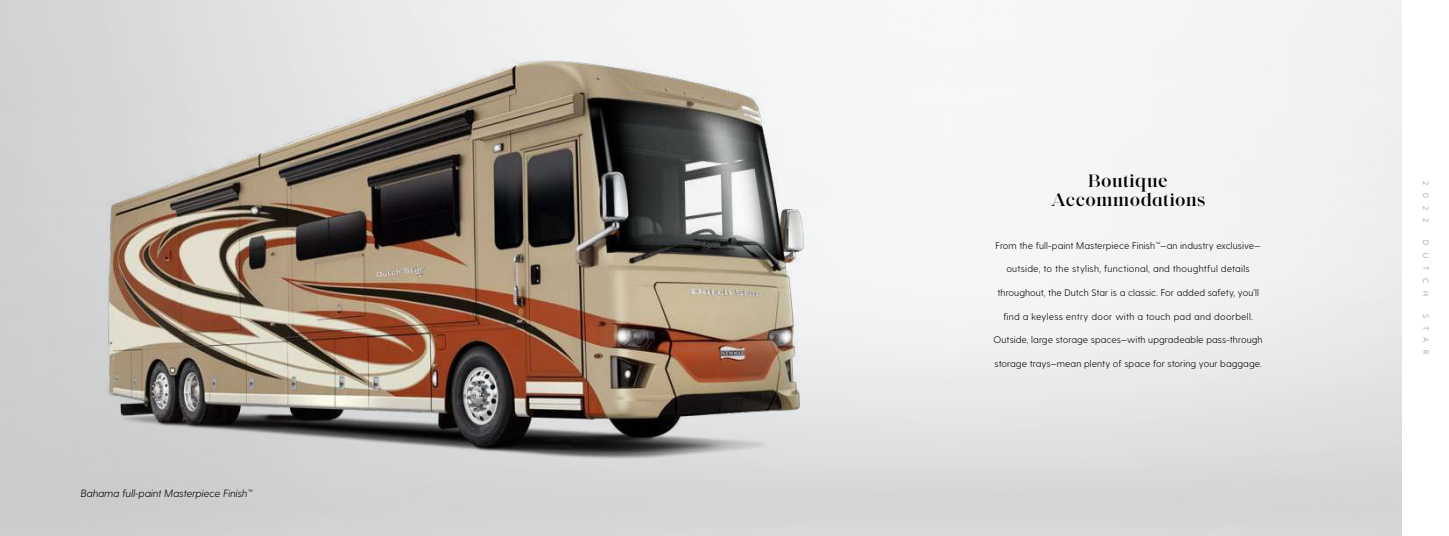
<style>
.page{position:relative;width:1449px;height:536px;background:#fff}
.page>*{position:absolute;margin:0;border:0;box-sizing:border-box;transform-origin:0 0}
.t1{font:18.38px "Vultura";letter-spacing:.025em;color:#000}
.t2{font:italic 300 10.5px "Greycliff CF";letter-spacing:.005em;color:#000}
.t3{font:300 9.62px "Greycliff CF";letter-spacing:.01em;color:#000}
.t4{font:300 9.62px "Greycliff CF";letter-spacing:.03em;color:#000}
.t5{font:300 7.88px "Greycliff CF";letter-spacing:1em;color:#8b8f91}
</style>
<div class="page">
<img style="left:65px;top:47px;width:803px;height:489px">
<p class="t2" style="left:81px;top:487px;width:173px">Bahama full-paint Masterpiece Finish™</p>
<h1 class="t1" style="left:1089px;top:169px;width:81px">Boutique</h1>
<p class="t5" style="left:1431px;top:181px;width:42px;rotate:90deg">2022</p>
<p class="t5" style="left:1431px;top:240px;width:58px;rotate:90deg">DUTCH</p>
<p class="t5" style="left:1431px;top:314px;width:42px;rotate:90deg">STAR</p>
<h1 class="t1" style="left:1051px;top:188px;width:156px">Accommodations</h1>
<p class="t3" style="left:995px;top:240px;width:267px">From the full-paint Masterpiece Finish™—an industry exclusive—</p>
<p class="t4" style="left:1006px;top:263px;width:245px">outside, to the stylish, functional, and thoughtful details</p>
<p class="t3" style="left:997px;top:287px;width:263px">throughout, the Dutch Star is a classic. For added safety, you’ll</p>
<p class="t4" style="left:1003px;top:310px;width:251px">find a keyless entry door with a touch pad and doorbell.</p>
<p class="t3" style="left:994px;top:334px;width:271px">Outside, large storage spaces—with upgradeable pass-through</p>
<p class="t3" style="left:995px;top:358px;width:269px">storage trays—mean plenty of space for storing your baggage.</p>
</div>
